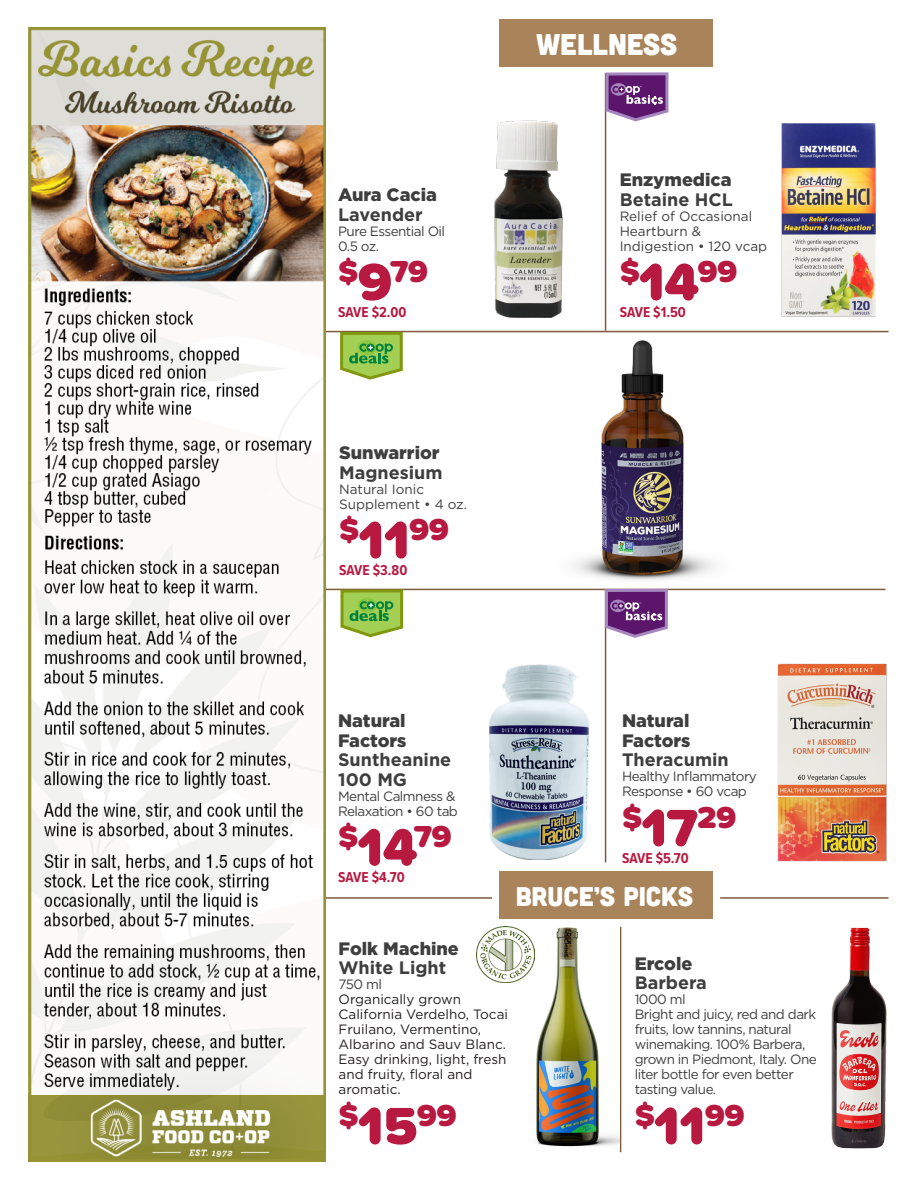
<style>
.page{position:relative;width:918px;height:1188px;background:#fff}
.page>*{position:absolute;margin:0;border:0;box-sizing:border-box;transform-origin:0 0}
.t1{font:900 31.5px "Proxima Soft";color:#b71940}
.t2{font:30px "Cubano";color:#fff}
.t3{font:27px "Cubano";color:#fff}
.t4{font:700 18px/19.5px "Gotham";color:#3e3e3f}
.t5{font:900 18px "Gotham";color:#3e3e3f}
.t6{font:700 14.85px "Proxima Nova Cond";color:#b71940}
.t7{font:13.5px/15px "Gotham";letter-spacing:-.04em;color:#3e3e3f}
.t8{font:13.5px/15px "Gotham";color:#231f20}
.t9{font:13.5px/15px "Gotham";color:#3e3e3f}
.s1{font-size:54px}
.s2{font-weight:900}
</style>
<div class="page">
<hr style="left:325px;top:897px;width:167px;height:2px;background:#7d593e">
<hr style="left:324px;top:589px;width:561px;height:1px;background:#7d593e">
<hr style="left:325px;top:331px;width:564px;height:1px;background:#7d593e">
<hr style="left:720px;top:897px;width:169px;height:2px;background:#7d593e">
<hr style="left:605px;top:73px;width:1px;height:258px;background:#7d593e">
<hr style="left:605px;top:589px;width:1px;height:273px;background:#7d593e">
<hr style="left:620px;top:927px;width:1px;height:225px;background:#7d593e">
<img style="left:494px;top:120px;width:69px;height:198px">
<img style="left:490px;top:665px;width:99px;height:195px">
<img style="left:777px;top:663px;width:110px;height:199px">
<img style="left:534px;top:927px;width:86px;height:220px">
<img style="left:831px;top:927px;width:56px;height:222px">
<img style="left:477px;top:926px;width:57px;height:57px">
<img style="left:573px;top:340px;width:142px;height:240px">
<img style="left:29px;top:27px;width:297px;height:1134px">
<img style="left:781px;top:123px;width:95px;height:194px">
<svg style="left:339px;top:588px;width:66px;height:50px;background:#97c260"></svg>
<svg style="left:604px;top:72px;width:65px;height:51px;background:#8e609b"></svg>
<svg style="left:339px;top:330px;width:65px;height:50px;background:#95c05d"></svg>
<svg style="left:603px;top:588px;width:66px;height:51px"></svg>
<div style="left:499px;top:19px;width:214px;height:48px;background:#a9845a"></div>
<div style="left:499px;top:872px;width:214px;height:47px;background:#a9845a"></div>
<p class="t5" style="left:338px;top:182px;width:100px">Aura Cacia</p>
<p class="t4" style="left:338px;top:204px;width:86px">Lavender</p>
<p class="t7" style="left:338px;top:223px;width:109px">Pure Essential Oil<br>0.5 oz.</p>
<p class="t1" style="left:338px;top:247px;width:91px">$<span class="s1">9</span>79</p>
<p class="t6" style="left:338px;top:301px;width:70px">SAVE $2.00</p>
<p class="t5" style="left:339px;top:440px;width:102px">Sunwarrior</p>
<p class="t4" style="left:339px;top:462px;width:105px">Magnesium</p>
<p class="t9" style="left:339px;top:481px;width:129px">Natural Ionic<br>Supplement • 4 oz.</p>
<p class="t1" style="left:339px;top:505px;width:111px">$<span class="s1">11</span>99</p>
<p class="t6" style="left:339px;top:559px;width:70px">SAVE $3.80</p>
<p class="t2" style="left:536px;top:25px;width:143px">WELLNESS</p>
<p class="t5" style="left:620px;top:167px;width:113px">Enzymedica</p>
<p class="t4" style="left:620px;top:189px;width:115px">Betaine HCL</p>
<p class="t9" style="left:620px;top:208px;width:134px">Relief of Occasional<br>Heartburn &amp;</p>
<p class="t9" style="left:620px;top:238px;width:149px">Indigestion • 120 vcap</p>
<p class="t1" style="left:620px;top:247px;width:119px">$<span class="s1">14</span>99</p>
<p class="t6" style="left:620px;top:301px;width:68px">SAVE $1.50</p>
<p class="t5" style="left:338px;top:709px;width:69px">Natural</p>
<p class="t4" style="left:338px;top:731px;width:115px"><span class="s2">Factors<br></span>Suntheanine<br>100 MG</p>
<p class="t7" style="left:338px;top:788px;width:121px">Mental Calmness &amp;<br>Relaxation • 60 tab</p>
<p class="t1" style="left:338px;top:813px;width:115px">$<span class="s1">14</span>79</p>
<p class="t6" style="left:338px;top:866px;width:68px">SAVE $4.70</p>
<p class="t5" style="left:622px;top:709px;width:69px">Natural</p>
<p class="t4" style="left:622px;top:731px;width:108px"><span class="s2">Factors<br></span>Theracumin</p>
<p class="t7" style="left:622px;top:769px;width:136px">Healthy Inflammatory<br>Response • 60 vcap</p>
<p class="t1" style="left:622px;top:793px;width:116px">$<span class="s1">17</span>29</p>
<p class="t6" style="left:622px;top:847px;width:68px">SAVE $5.70</p>
<p class="t3" style="left:516px;top:879px;width:179px">BRUCE’S PICKS</p>
<p class="t5" style="left:339px;top:936px;width:122px">Folk Machine</p>
<p class="t4" style="left:339px;top:958px;width:109px">White Light</p>
<p class="t7" style="left:339px;top:977px;width:45px">750 ml</p>
<p class="t8" style="left:339px;top:992px;width:124px">Organically grown</p>
<p class="t8" style="left:339px;top:1007px;width:171px">California Verdelho, Tocai<br>Fruilano, Vermentino,</p>
<p class="t8" style="left:339px;top:1037px;width:169px;text-align:justify">Albarino and Sauv Blanc.<br>Easy drinking, light, fresh and fruity, floral and</p>
<p class="t8" style="left:339px;top:1082px;width:64px">aromatic.</p>
<p class="t1" style="left:339px;top:1091px;width:120px">$<span class="s1">15</span>99</p>
<p class="t4" style="left:635px;top:954px;width:74px"><span class="s2">Ercole<br></span>Barbera</p>
<p class="t7" style="left:635px;top:992px;width:184px">1000 ml<br>Bright and juicy, red and dark fruits, low tannins, natural winemaking. 100% Barbera, grown in Piedmont, Italy. One liter bottle for even better tasting value.</p>
<p class="t1" style="left:635px;top:1091px;width:111px">$<span class="s1">11</span>99</p>
</div>
